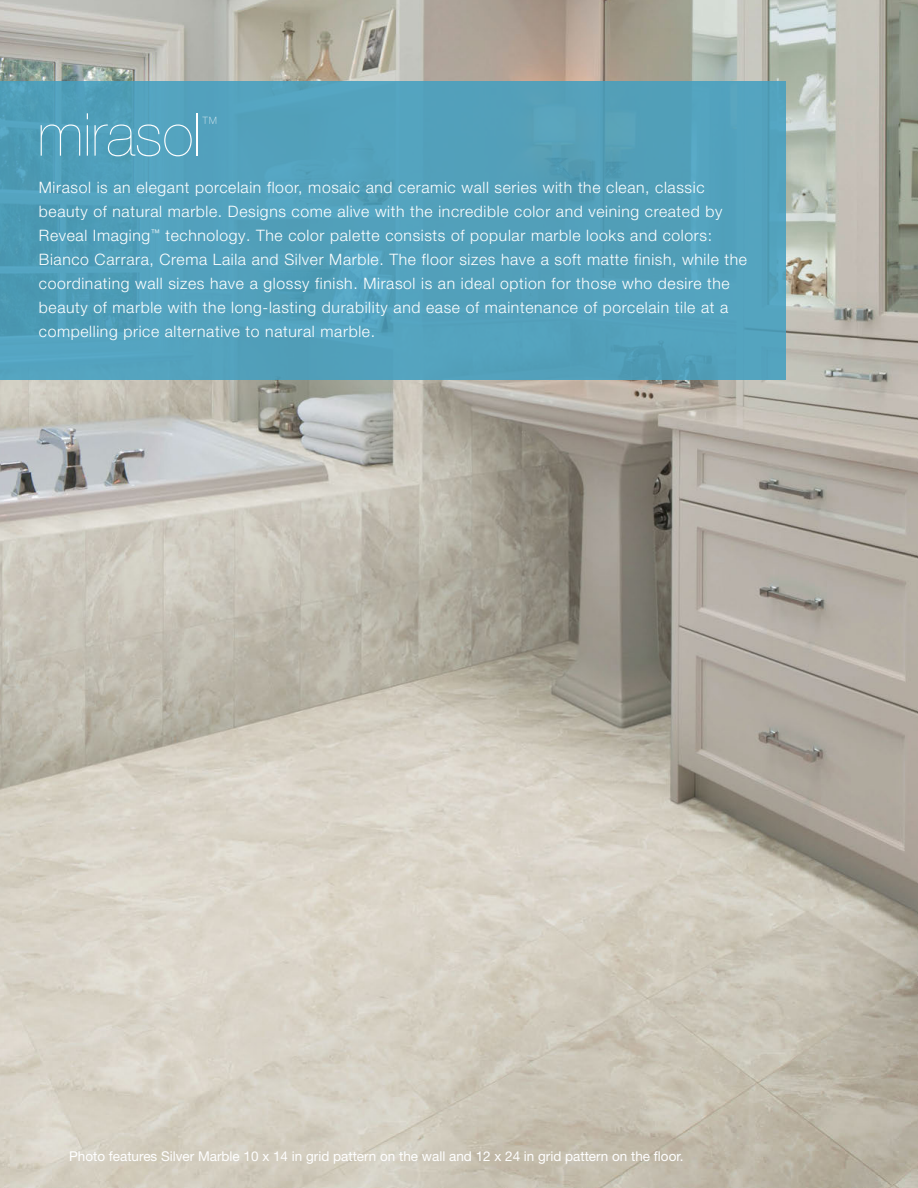
<style>
.page{position:relative;width:918px;height:1188px;background:#fff}
.page>*{position:absolute;margin:0;border:0;box-sizing:border-box;transform-origin:0 0}
.t1{font:200 59.25px "Helvetica Neue LT Pro";color:#fff}
.t2{font:200 17.1px "Helvetica Neue LT Pro";color:#fff}
.t3{font:300 15.75px/24px "Helvetica Neue LT Pro";letter-spacing:.04em;color:#fff}
.t4{font:13.5px "Helvetica Neue LT Pro";color:#fff}
</style>
<div class="page">
<img style="left:0;top:0;width:918px;height:1188px">
<div style="left:0;top:81px;width:786px;height:299px;background:#53a0bc"></div>
<h1 class="t1" style="left:37px;top:100px;width:165px">mirasol</h1>
<p class="t2" style="left:201px;top:113px;width:18px">™</p>
<p class="t3" style="left:39px;top:175px;width:710px">Mirasol is an elegant porcelain floor, mosaic and ceramic wall series with the clean, classic beauty of natural marble. Designs come alive with the incredible color and veining created by Reveal Imaging<sup>™</sup> technology. The color palette consists of popular marble looks and colors:<br>Bianco Carrara, Crema Laila and Silver Marble. The floor sizes have a soft matte finish, while the coordinating wall sizes have a glossy finish. Mirasol is an ideal option for those who desire the beauty of marble with the long-lasting durability and ease of maintenance of porcelain tile at a compelling price alternative to natural marble.</p>
<p class="t4" style="left:69px;top:1148px;width:616px">Photo features Silver Marble 10 x 14 in grid pattern on the wall and 12 x 24 in grid pattern on the floor.</p>
</div>
